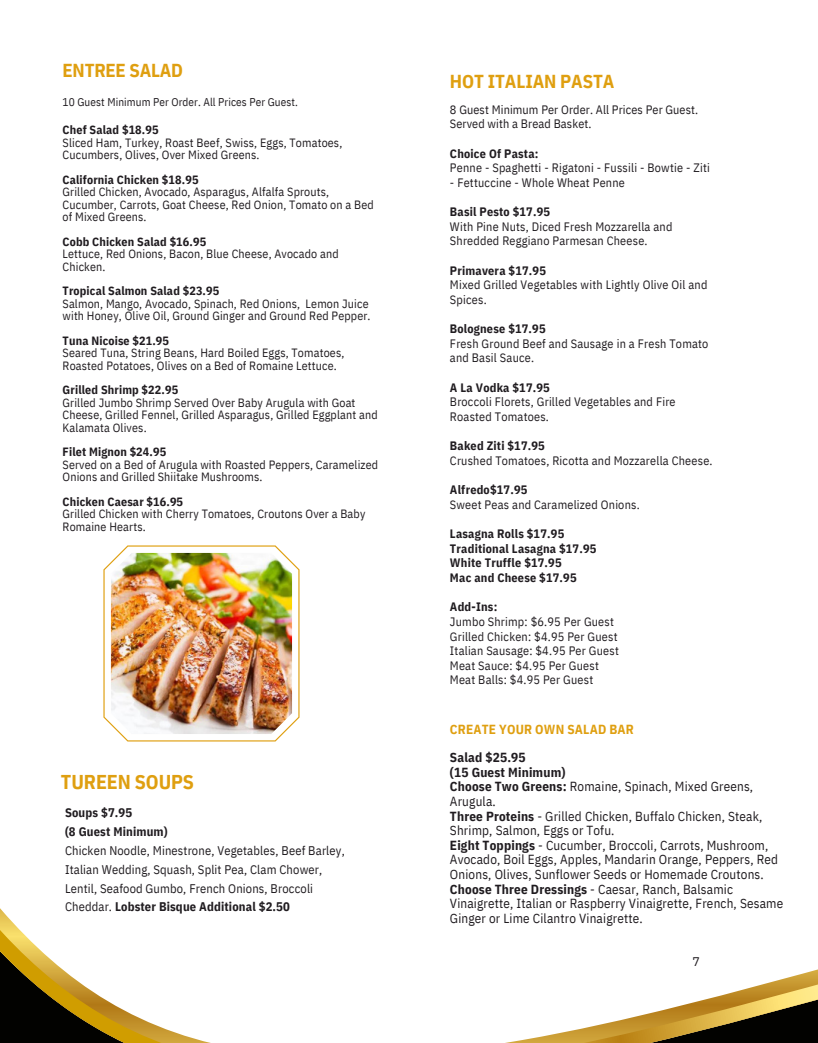
<style>
.page{position:relative;width:818px;height:1043px;background:#fff}
.page>*{position:absolute;margin:0;border:0;box-sizing:border-box;transform-origin:0 0}
.t1{font:700 20px "IBM Plex Sans Cond";letter-spacing:-.005em;color:#df9f10}
.t2{font:700 18.75px "IBM Plex Sans Cond";letter-spacing:-.005em;color:#df9f10}
.t3{font:13.12px/14.6px "IBM Plex Sans Cond";letter-spacing:.015em;color:#201c20}
.t4{font:700 13.12px "IBM Plex Sans Cond";letter-spacing:.015em;color:#df9f10}
.t5{font:12.5px/18.8px "IBM Plex Sans Cond";letter-spacing:.01em;color:#201c20}
.t6{font:12.5px "IBM Plex Sans";color:#201c20}
.t7{font:12.12px/14.6px "IBM Plex Sans Cond";letter-spacing:.015em;color:#201c20}
.t8{font:700 12.12px/14.6px "IBM Plex Sans Cond";letter-spacing:.015em;color:#201c20}
.t9{font:12px/12.4px "IBM Plex Sans Cond";letter-spacing:.015em;color:#201c20}
.t10{font:11.25px "IBM Plex Sans Cond";letter-spacing:.01em;color:#201c20}
.s1{font-weight:700}
</style>
<div class="page">
<svg style="left:0;top:908px;width:818px;height:134px"></svg>
<img style="left:103px;top:545px;width:196px;height:196px">
<h4 class="t2" style="left:63px;top:58px;width:122px">ENTREE SALAD</h4>
<h4 class="t10" style="left:63px;top:94px;width:237px">10 Guest Minimum Per Order. All Prices Per Guest.</h4>
<h4 class="t9" style="left:63px;top:124px;width:281px"><span class="s1">Chef Salad $18.95<br></span>Sliced Ham, Turkey, Roast Beef, Swiss, Eggs, Tomatoes,<br>Cucumbers, Olives, Over Mixed Greens.</h4>
<h4 class="t9" style="left:63px;top:173px;width:313px"><span class="s1">California Chicken $18.95<br></span>Grilled Chicken, Avocado, Asparagus, Alfalfa Sprouts, Cucumber, Carrots, Goat Cheese, Red Onion, Tomato on a Bed of Mixed Greens.</h4>
<h4 class="t9" style="left:63px;top:235px;width:278px"><span class="s1">Cobb Chicken Salad $16.95<br></span>Lettuce, Red Onions, Bacon, Blue Cheese, Avocado and<br>Chicken.</h4>
<h4 class="t9" style="left:63px;top:285px;width:309px"><span class="s1">Tropical Salmon Salad $23.95<br></span>Salmon, Mango, Avocado, Spinach, Red Onions, Lemon Juice with Honey, Olive Oil, Ground Ginger and Ground Red Pepper.</h4>
<p class="t9" style="left:63px;top:334px;width:283px"><span class="s1">Tuna Nicoise $21.95<br></span>Seared Tuna, String Beans, Hard Boiled Eggs, Tomatoes,<br>Roasted Potatoes, Olives on a Bed of Romaine Lettuce.</p>
<h2 class="t9" style="left:63px;top:384px;width:316px"><span class="s1">Grilled Shrimp $22.95<br></span>Grilled Jumbo Shrimp Served Over Baby Arugula with Goat Cheese, Grilled Fennel, Grilled Asparagus, Grilled Eggplant and Kalamata Olives.</h2>
<h4 class="t9" style="left:63px;top:445px;width:317px"><span class="s1">Filet Mignon $24.95<br></span>Served on a Bed of Arugula with Roasted Peppers, Caramelized<br>Onions and Grilled Shiitake Mushrooms.</h4>
<h1 class="t9" style="left:63px;top:495px;width:304px"><span class="s1">Chicken Caesar $16.95<br></span>Grilled Chicken with Cherry Tomatoes, Croutons Over a Baby<br>Romaine Hearts.</h1>
<h4 class="t1" style="left:61px;top:769px;width:135px">TUREEN SOUPS</h4>
<h1 class="t5" style="left:65px;top:803px;width:281px"><span class="s1">Soups $7.95<br>(8 Guest Minimum)<br></span>Chicken Noodle, Minestrone, Vegetables, Beef Barley, Italian Wedding, Squash, Split Pea, Clam Chower, Lentil, Seafood Gumbo, French Onions, Broccoli Cheddar. <span class="s1">Lobster Bisque Additional $2.50</span></h1>
<h4 class="t2" style="left:450px;top:68px;width:166px">HOT ITALIAN PASTA</h4>
<h4 class="t7" style="left:450px;top:102px;width:250px">8 Guest Minimum Per Order. All Prices Per Guest.<br>Served with a Bread Basket.</h4>
<h4 class="t7" style="left:450px;top:146px;width:261px"><span class="s1">Choice Of Pasta:<br></span>Penne - Spaghetti - Rigatoni - Fussili - Bowtie - Ziti</h4>
<h4 class="t7" style="left:450px;top:175px;width:176px">- Fettuccine - Whole Wheat Penne</h4>
<h4 class="t7" style="left:450px;top:204px;width:224px"><span class="s1">Basil Pesto $17.95<br></span>With Pine Nuts, Diced Fresh Mozzarella and<br>Shredded Reggiano Parmesan Cheese.</h4>
<h4 class="t7" style="left:450px;top:263px;width:259px"><span class="s1">Primavera $17.95<br></span>Mixed Grilled Vegetables with Lightly Olive Oil and<br>Spices.</h4>
<h4 class="t7" style="left:450px;top:321px;width:260px"><span class="s1">Bolognese $17.95<br></span>Fresh Ground Beef and Sausage in a Fresh Tomato and Basil Sauce.</h4>
<h3 class="t7" style="left:450px;top:380px;width:227px"><span class="s1">A La Vodka $17.95<br></span>Broccoli Florets, Grilled Vegetables and Fire<br>Roasted Tomatoes.</h3>
<h4 class="t7" style="left:450px;top:438px;width:264px"><span class="s1">Baked Ziti $17.95<br></span>Crushed Tomatoes, Ricotta and Mozzarella Cheese.</h4>
<h4 class="t7" style="left:450px;top:482px;width:191px"><span class="s1">Alfredo$17.95<br></span>Sweet Peas and Caramelized Onions.</h4>
<h4 class="t8" style="left:450px;top:526px;width:148px">Lasagna Rolls $17.95<br>Traditional Lasagna $17.95<br>White Truffle $17.95<br>Mac and Cheese $17.95</h4>
<h4 class="t7" style="left:450px;top:599px;width:170px"><span class="s1">Add-Ins:<br></span>Jumbo Shrimp: $6.95 Per Guest<br>Grilled Chicken: $4.95 Per Guest<br>Italian Sausage: $4.95 Per Guest<br>Meat Sauce: $4.95 Per Guest<br>Meat Balls: $4.95 Per Guest</h4>
<p class="t4" style="left:450px;top:720px;width:185px">CREATE YOUR OWN SALAD BAR</p>
<p class="t3" style="left:450px;top:749px;width:335px"><span class="s1">Salad $25.95<br>(15 Guest Minimum)<br>Choose Two Greens:</span> Romaine, Spinach, Mixed Greens, Arugula.<br><span class="s1">Three Proteins</span> - Grilled Chicken, Buffalo Chicken, Steak, Shrimp, Salmon, Eggs or Tofu.<br><span class="s1">Eight Toppings</span> - Cucumber, Broccoli, Carrots, Mushroom, Avocado, Boil Eggs, Apples, Mandarin Orange, Peppers, Red Onions, Olives, Sunflower Seeds or Homemade Croutons.<br><span class="s1">Choose Three Dressings</span> - Caesar, Ranch, Balsamic Vinaigrette, Italian or Raspberry Vinaigrette, French, Sesame Ginger or Lime Cilantro Vinaigrette.</p>
<h1 class="t6" style="left:692px;top:953px;width:9px">7</h1>
</div>
